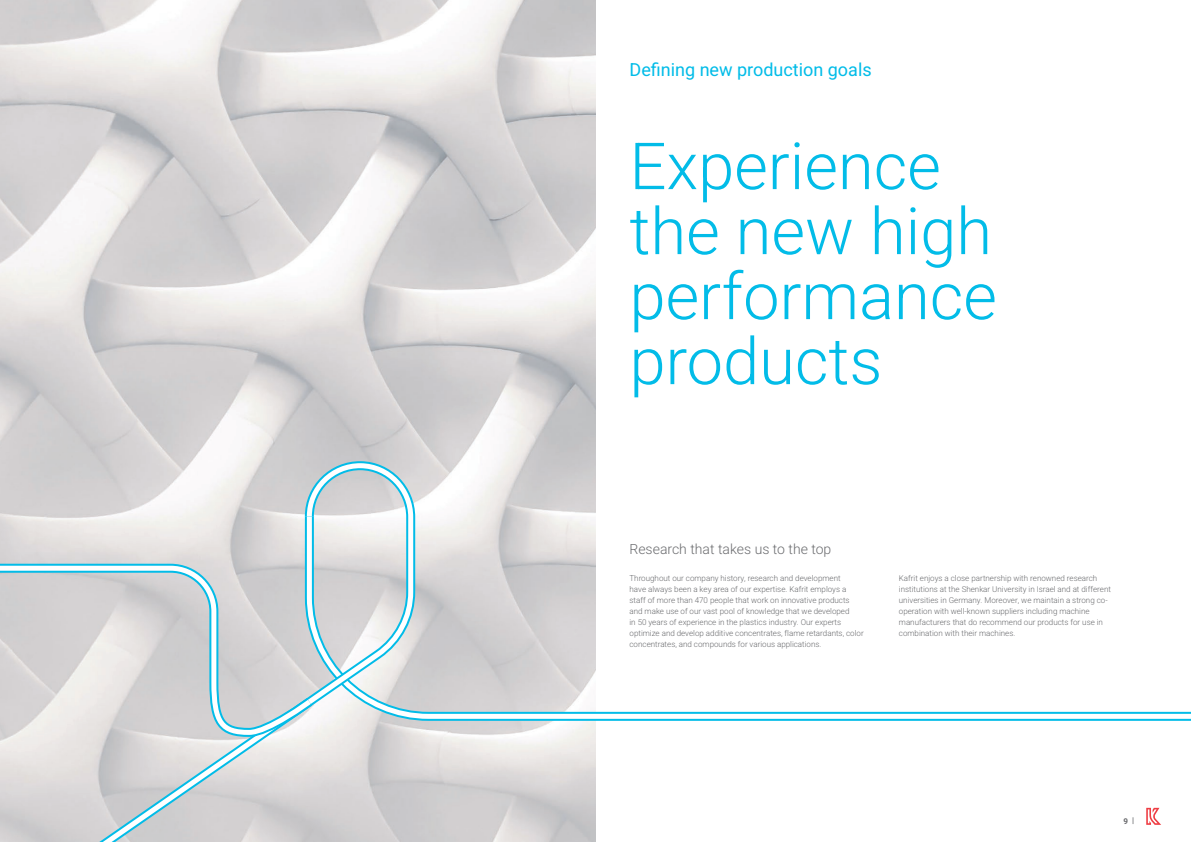
<style>
.page{position:relative;width:1191px;height:842px;background:#fff}
.page>*{position:absolute;margin:0;border:0;box-sizing:border-box;transform-origin:0 0}
.Title_65pt_Light{font:300 65px/65px "Heebo";color:#02bce8}
.Title_18pt_Regular_f{font:18px "Heebo";color:#02bce8}
.Introduction_14pt_Li{font:300 14px "Heebo";color:#6c6d70}
.Body_Text_8pt_Light{font:300 8px/11px "Heebo";color:#6c6d70}
.t1{font:700 8px "Heebo";color:#6c6d70}
</style>
<div class="page">
<svg style="left:1146px;top:808px;width:15px;height:17px"></svg>
<img style="left:0;top:0;width:595px;height:842px">
<svg style="left:420px;top:507px;width:176px;height:218px"></svg>
<svg style="left:420px;top:511px;width:771px;height:210px"></svg>
<svg style="left:75px;top:457px;width:345px;height:385px;background:#d8d6d7"></svg>
<svg style="left:80px;top:461px;width:336px;height:381px;background:#d7dadc"></svg>
<svg style="left:0;top:559px;width:318px;height:182px;background:#d7dcde"></svg>
<svg style="left:0;top:563px;width:314px;height:174px;background:#cfd5d7"></svg>
<p class="Title_18pt_Regular_f" style="left:629px;top:57px;width:244px">Defining new production goals</p>
<p class="Title_65pt_Light" style="left:629px;top:133px;width:369px">Experience the new high performance products</p>
<p class="Introduction_14pt_Li" style="left:629px;top:539px;width:203px">Research that takes us to the top</p>
<p class="Body_Text_8pt_Light" style="left:629px;top:572px;width:236px">Throughout our company history, research and development<br>have always been a key area of our expertise. Kafrit employs a staff of more than 470 people that work on innovative products and make use of our vast pool of knowledge that we developed<br>in 50 years of experience in the plastics industry. Our experts optimize and develop additive concentrates, flame retardants, color concentrates, and compounds for various applications.</p>
<p class="Body_Text_8pt_Light" style="left:899px;top:572px;width:213px">Kafrit enjoys a close partnership with renowned research institutions at the Shenkar University in Israel and at different universities in Germany. Moreover, we maintain a strong co&shy;operation with well-known suppliers including machine manufacturers that do recommend our products for use in combination with their machines.</p>
<p class="t1" style="left:1123px;top:815px;width:12px">9 |</p>
</div>
